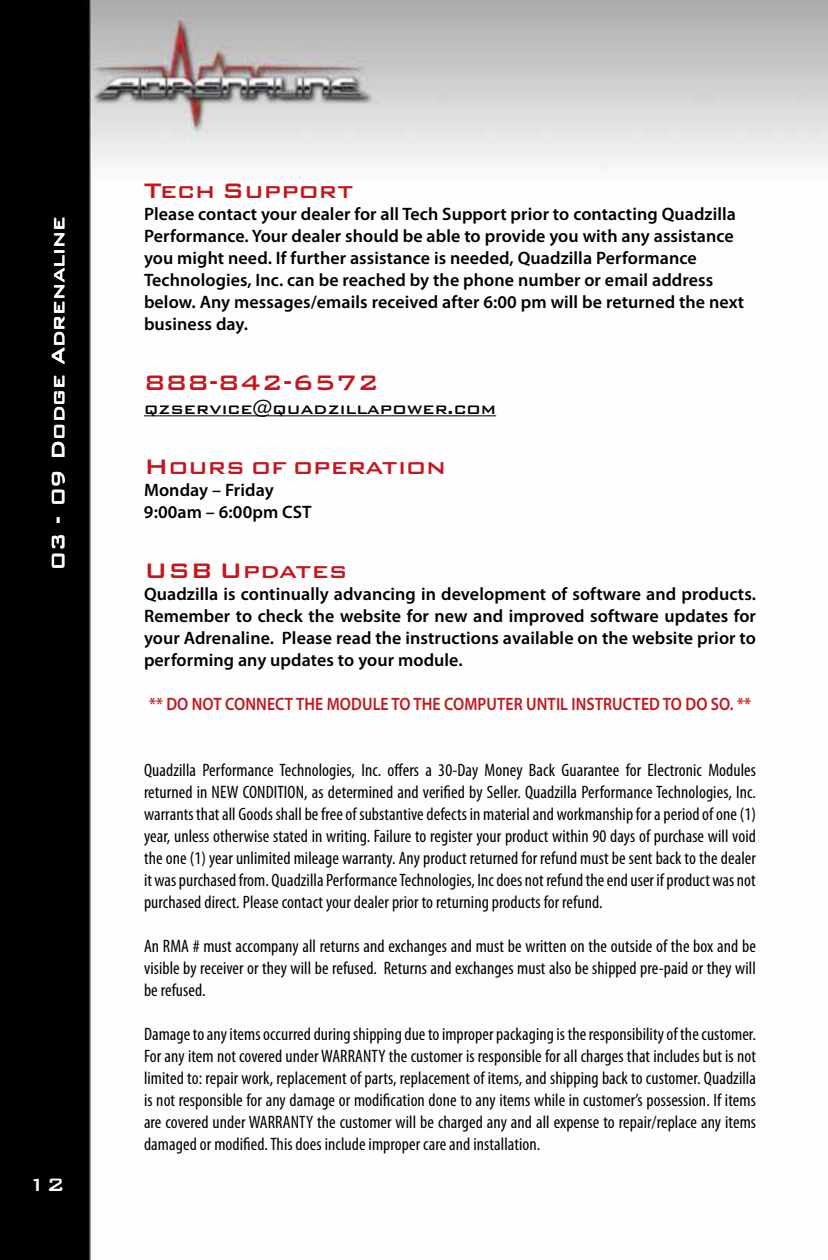
<style>
.page{position:relative;width:828px;height:1260px;background:#fff}
.page>*{position:absolute;margin:0;border:0;box-sizing:border-box;transform-origin:0 0}
.t1{font:500 28px "Bank Gothic C Md BT";color:#c4161c}
.t2{font:500 24px "Bank Gothic BT";color:#fff}
.t3{font:500 20px "Bank Gothic C Md BT";color:#000}
.t4{font:condensed 18px/22px "Myriad Pro";letter-spacing:.005em;color:#000;text-align:justify}
.t5{font:600 18px/22px "Myriad Pro";letter-spacing:.005em;color:#000}
.t6{font:600 18px "Myriad Pro";letter-spacing:.005em;color:#c4161c;scale:.88 1}
</style>
<div class="page">
<img style="left:0;top:0;width:828px;height:1260px">
<hr style="left:144px;top:415px;width:352px;height:1px;background:#000">
<h2 class="t2" style="left:45px;top:570px;width:355px;rotate:-90deg">03 - 09 Dodge Adrenaline</h2>
<h2 class="t2" style="left:28px;top:1172px;width:39px">12</h2>
<h1 class="t1" style="left:144px;top:175px;width:211px">Tech Support</h1>
<p class="t5" style="left:144px;top:202px;width:602px">Please contact your dealer for all Tech Support prior to contacting Quadzilla Performance. Your dealer should be able to provide you with any assistance you might need. If further assistance is needed, Quadzilla Performance Technologies, Inc. can be reached by the phone number or email address below. Any messages/emails received after 6:00 pm will be returned the next business day.</p>
<h1 class="t1" style="left:144px;top:367px;width:237px">888-842-6572</h1>
<p class="t3" style="left:144px;top:398px;width:354px">qzservice@quadzillapower.com</p>
<h1 class="t1" style="left:144px;top:451px;width:304px">Hours of operation</h1>
<p class="t5" style="left:144px;top:478px;width:169px">Monday – Friday<br>9:00am – 6:00pm CST</p>
<h1 class="t1" style="left:144px;top:555px;width:205px">USB Updates</h1>
<p class="t5" style="left:144px;top:582px;width:614px;text-align:justify">Quadzilla is continually advancing in development of software and products.<br>Remember to check the website for new and improved software updates for your Adrenaline. Please read the instructions available on the website prior to performing any updates to your module.</p>
<p class="t6" style="left:149px;top:692px;width:99px">** DO NOT CONNEC</p>
<p class="t6" style="left:285px;top:692px;width:61px">T THE MODULE</p>
<p class="t6" style="left:392px;top:692px;width:73px">TO THE COMPU</p>
<p class="t6" style="left:497px;top:692px;width:290px">TER UNTIL INSTRUCTED TODO SO. **</p>
<p class="t4" style="left:144px;top:759px;width:614px">Quadzilla Performance Technologies, Inc. offers a 30-Day Money Back Guarantee for Electronic Modules returned in NEW CONDITION, as determined and verified by Seller. Quadzilla Performance Technologies, Inc. warrants that all Goods shall be free of substantive defects in material and workmanship for a period of one (1) year, unless otherwise stated in writing. Failure to register your product within 90 days of purchase will void the one (1) year unlimited mileage warranty. Any product returned for refund must be sent back to the dealer it was purchased from. Quadzilla Performance Technologies, Inc does not refund the end user if product was not purchased direct. Please contact your dealer prior to returning products for refund.</p>
<p class="t4" style="left:144px;top:935px;width:613px">An RMA # must accompany all returns and exchanges and must be written on the outside of the box and be visible by receiver or they will be refused. Returns and exchanges must also be shipped pre-paid or they will be refused.</p>
<p class="t4" style="left:144px;top:1023px;width:614px">Damage to any items occurred during shipping due to improper packaging is the responsibility of the customer.<br>For any item not covered under WARRANTY the customer is responsible for all charges that includes but is not limited to: repair work, replacement of parts, replacement of items, and shipping back to customer. Quadzilla is not responsible for any damage or modification done to any items while in customer’s possession. If items are covered under WARRANTY the customer will be charged any and all expense to repair/replace any items damaged or modified. This does include improper care and installation.</p>
</div>
